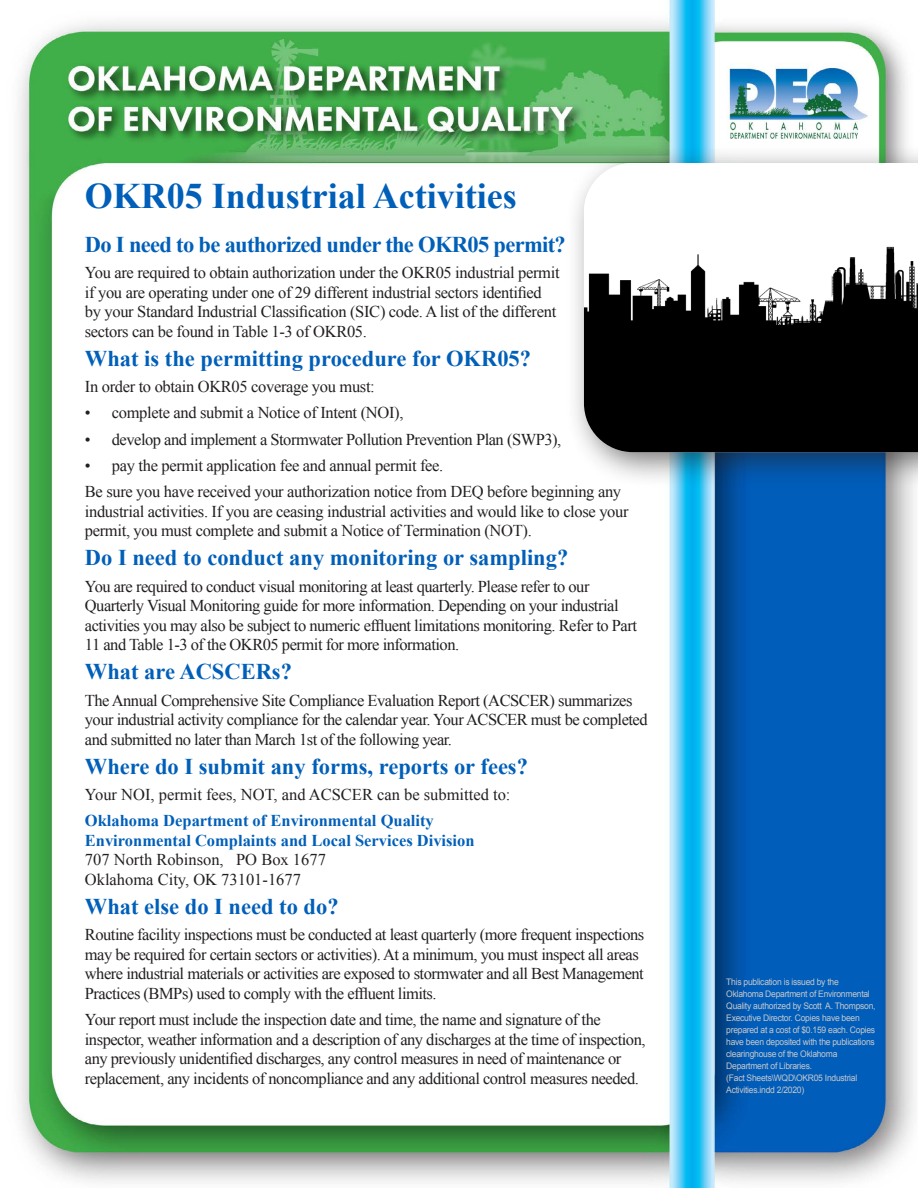
<style>
.page{position:relative;width:918px;height:1188px;background:#fff}
.page>*{position:absolute;margin:0;border:0;box-sizing:border-box;transform-origin:0 0}
.t1{font:700 36px "Times New Roman";color:#005fb9}
.t2{font:700 22.5px "Times New Roman";color:#005fb9}
.t3{font:700 22.5px "Times New Roman";letter-spacing:-.03em;color:#005fb9}
.t4{font:16.5px/19.5px "Times New Roman";letter-spacing:-.03em;color:#231f20}
.t5{font:16.5px/19.5px "Times New Roman";color:#231f20}
.t6{font:700 16.5px/19.5px "Times New Roman";color:#005fb9}
.t7{font:9px/12px "Arial";letter-spacing:-.03em;color:#c7c8ca;scale:.95 1}
</style>
<div class="page">
<img style="left:18px;top:0;width:897px;height:1188px">
<div style="left:565px;top:144px;width:353px;height:344px;background:#231f20;opacity:.6"></div>
<img style="left:584px;top:163px;width:334px;height:289px">
<h1 class="t1" style="left:85px;top:171px;width:434px">OKR05 Industrial Activities</h1>
<h2 class="t3" style="left:85px;top:229px;width:482px">Do I need to be authorized under the OKR05 permit?</h2>
<p class="t4" style="left:85px;top:262px;width:476px">You are required to obtain authorization under the OKR05 industrial permit if you are operating under one of 29 different industrial sectors identified by your Standard Industrial Classification (SIC) code. A list of the different sectors can be found in Table 1-3 of OKR05.</p>
<h2 class="t2" style="left:85px;top:343px;width:448px">What is the permitting procedure for OKR05?</h2>
<p class="t4" style="left:85px;top:376px;width:291px">In order to obtain OKR05 coverage you must:</p>
<p class="t4" style="left:85px;top:403px;width:320px">• complete and submit a Notice of Intent (NOI),</p>
<p class="t4" style="left:85px;top:429px;width:478px">• develop and implement a Stormwater Pollution Prevention Plan (SWP3),</p>
<p class="t4" style="left:85px;top:452px;width:538px;line-height:26.2px">• pay the permit application fee and annual permit fee.<br>Be sure you have received your authorization notice from DEQ before beginning any</p>
<p class="t4" style="left:85px;top:501px;width:545px">industrial activities. If you are ceasing industrial activities and would like to close your permit, you must complete and submit a Notice of Termination (NOT).</p>
<h2 class="t2" style="left:85px;top:542px;width:485px">Do I need to conduct any monitoring or sampling?</h2>
<p class="t4" style="left:85px;top:576px;width:554px">You are required to conduct visual monitoring at least quarterly. Please refer to our Quarterly Visual Monitoring guide for more information. Depending on your industrial activities you may also be subject to numeric effluent limitations monitoring. Refer to Part 11 and Table 1-3 of the OKR05 permit for more information.</p>
<h2 class="t2" style="left:85px;top:656px;width:209px">What are ACSCERs?</h2>
<p class="t4" style="left:85px;top:690px;width:564px">The Annual Comprehensive Site Compliance Evaluation Report (ACSCER) summarizes your industrial activity compliance for the calendar year. Your ACSCER must be completed and submitted no later than March 1st of the following year.</p>
<h2 class="t2" style="left:85px;top:751px;width:445px">Where do I submit any forms, reports or fees?</h2>
<p class="t5" style="left:85px;top:784px;width:427px">Your NOI, permit fees, NOT, and ACSCER can be submitted to:</p>
<p class="t6" style="left:85px;top:811px;width:391px">Oklahoma Department of Environmental Quality<br>Environmental Complaints and Local Services Division</p>
<p class="t5" style="left:85px;top:850px;width:243px">707 North Robinson, PO Box 1677<br>Oklahoma City, OK 73101-1677</p>
<h2 class="t2" style="left:85px;top:891px;width:255px">What else do I need to do?</h2>
<p class="t4" style="left:85px;top:925px;width:561px">Routine facility inspections must be conducted at least quarterly (more frequent inspections may be required for certain sectors or activities). At a minimum, you must inspect all areas where industrial materials or activities are exposed to stormwater and all Best Management Practices (BMPs) used to comply with the effluent limits.</p>
<p class="t4" style="left:85px;top:1009px;width:562px">Your report must include the inspection date and time, the name and signature of the inspector, weather information and a description of any discharges at the time of inspection, any previously unidentified discharges, any control measures in need of maintenance or replacement, any incidents of noncompliance and any additional control measures needed.</p>
<p class="t7" style="left:726px;top:976px;width:159px">This publication is issued by the Oklahoma Department of Environmental Quality authorized by Scott A. Thompson, Executive Director. Copies have been prepared at a cost of $0.159 each. Copies have been deposited with the publications clearinghouse of the Oklahoma Department of Libraries.<br>(Fact Sheets\WQD\OKR05 Industrial Activities.indd 2/2020)</p>
</div>
